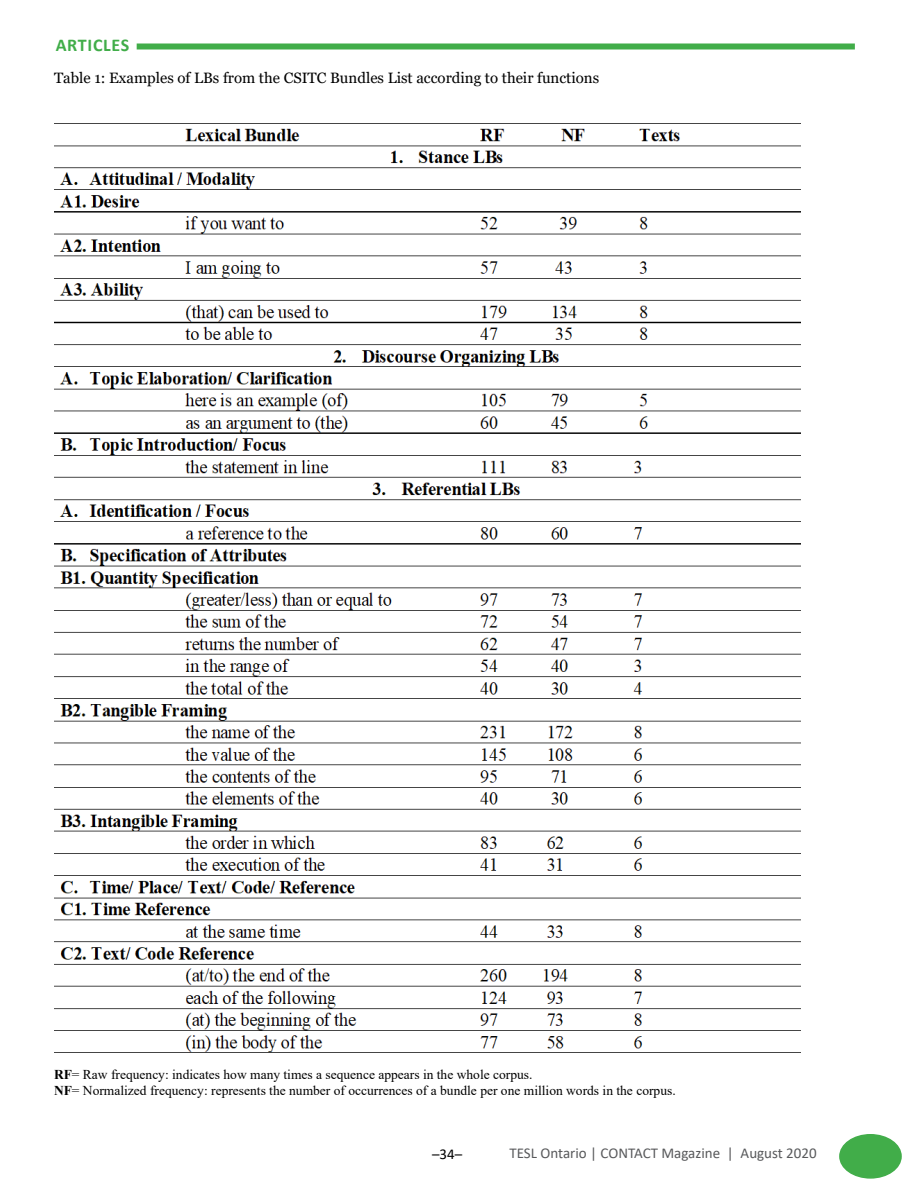
<style>
.page{position:relative;width:918px;height:1188px;background:#fff}
.page>*{position:absolute;margin:0;border:0;box-sizing:border-box;transform-origin:0 0}
.t1{font:700 18px "Calibri";letter-spacing:.04em;color:#41ad49}
.t2{font:15px "Georgia";color:#000}
.t3{font:15px "Calibri";color:#58595b}
.t4{font:15px "Calibri";color:#000}
.t5{font:13.5px/16.2px "Times New Roman";color:#000}
.s1{font-weight:700}
</style>
<div class="page">
<div style="left:840px;top:1135px;width:61px;height:43px;background:#41ad49;border-radius:50%"></div>
<div style="left:839px;top:1134px;width:63px;height:45px;border:2px solid #41ad49;border-radius:50%"></div>
<div style="left:137px;top:44px;width:718px;height:6px;background:#41ad49"></div>
<img style="left:54px;top:123px;width:746px;height:930px">
<h1 class="t1" style="left:56px;top:32px;width:75px">ARTICLES</h1>
<p class="t2" style="left:54px;top:69px;width:547px">Table 1: Examples of LBs from the CSITC Bundles List according to their functions</p>
<p class="t5" style="left:54px;top:1066px;width:623px"><span class="s1">RF</span>= Raw frequency: indicates how many times a sequence appears in the whole corpus.<br><span class="s1">NF</span>= Normalized frequency: represents the number of occurrences of a bundle per one million words in the corpus.</p>
<p class="t4" style="left:432px;top:1144px;width:32px">–34–</p>
<p class="t3" style="left:510px;top:1143px;width:309px">TESL Ontario | CONTACT Magazine | August 2020</p>
</div>
